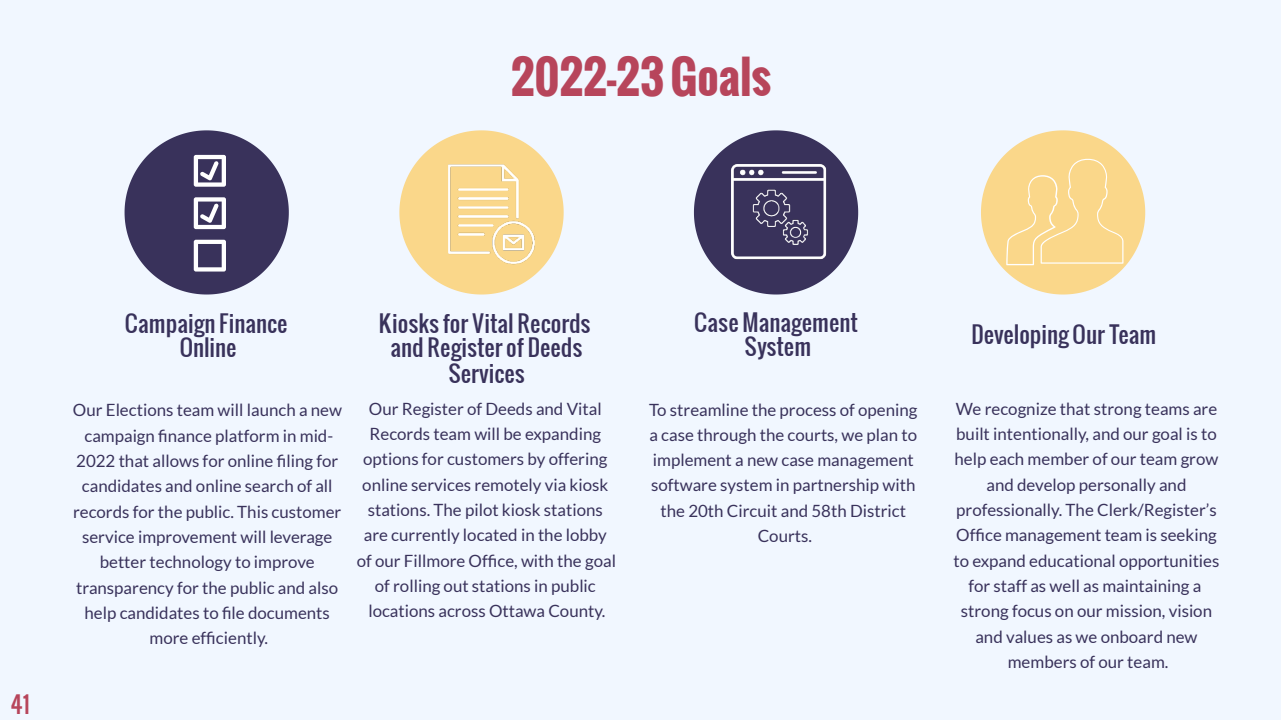
<style>
.page{position:relative;width:1281px;height:720px;background:#fff}
.page>*{position:absolute;margin:0;border:0;box-sizing:border-box;transform-origin:0 0}
.t1{font:700 45px "Oswald";color:#b7455b}
.t2{font:22.5px/24.4px "Oswald";color:#39325b;text-align:center}
.t3{font:22.5px "Oswald";color:#b7455b}
.t4{font:16.88px/25.4px "Lato";color:#39325b;text-align:center}
</style>
<div class="page">
<div style="left:0;top:0;width:1280px;height:720px;background:#f1f7ff"></div>
<svg style="left:399px;top:130px;width:123px;height:165px"></svg>
<svg style="left:693px;top:130px;width:165px;height:165px"></svg>
<img style="left:418px;top:141px;width:146px;height:146px">
<img style="left:702px;top:135px;width:151px;height:152px">
<svg style="left:124px;top:130px;width:165px;height:165px"></svg>
<svg style="left:981px;top:130px;width:163px;height:165px"></svg>
<h1 class="t1" style="left:511px;top:43px;width:261px">2022-23 Goals</h1>
<h2 class="t3" style="left:10px;top:687px;width:21px">41</h2>
<h2 class="t2" style="left:125px;top:311px;width:164px">Campaign Finance<br>Online</h2>
<p class="t4" style="left:73px;top:397px;width:270px">Our Elections team will launch a new campaign fi nance platform in mid-2022 that allows for online fi ling for candidates and online search of all records for the public. This customer service improvement will leverage better technology to improve transparency for the public and also help candidates to fi le documents more efficiently.</p>
<h2 class="t2" style="left:379px;top:311px;width:213px;line-height:24.9px">Kiosks for Vital Records and Register of Deeds<br>Services</h2>
<h2 class="t2" style="left:694px;top:310px;width:165px">Case Management<br>System</h2>
<h2 class="t2" style="left:971px;top:322px;width:186px">Developing Our Team</h2>
<p class="t4" style="left:356px;top:395px;width:261px">Our Register of Deeds and Vital Records team will be expanding options for customers by offering online services remotely via kiosk stations. The pilot kiosk stations are currently located in the lobby of our Fillmore Office, with the goal of rolling out stations in public locations across Ottawa County.</p>
<p class="t4" style="left:649px;top:396px;width:270px">To streamline the process of opening a case through the courts, we plan to implement a new case management software system in partnership with the 20th Circuit and 58th District<br>Courts.</p>
<p class="t4" style="left:953px;top:395px;width:267px">We recognize that strong teams are built intentionally, and our goal is to help each member of our team grow and develop personally and professionally. The Clerk/Register’s<br>Office management team is seeking to expand educational opportunities for staff as well as maintaining a strong focus on our mission, vision and values as we onboard new members of our team.</p>
</div>
